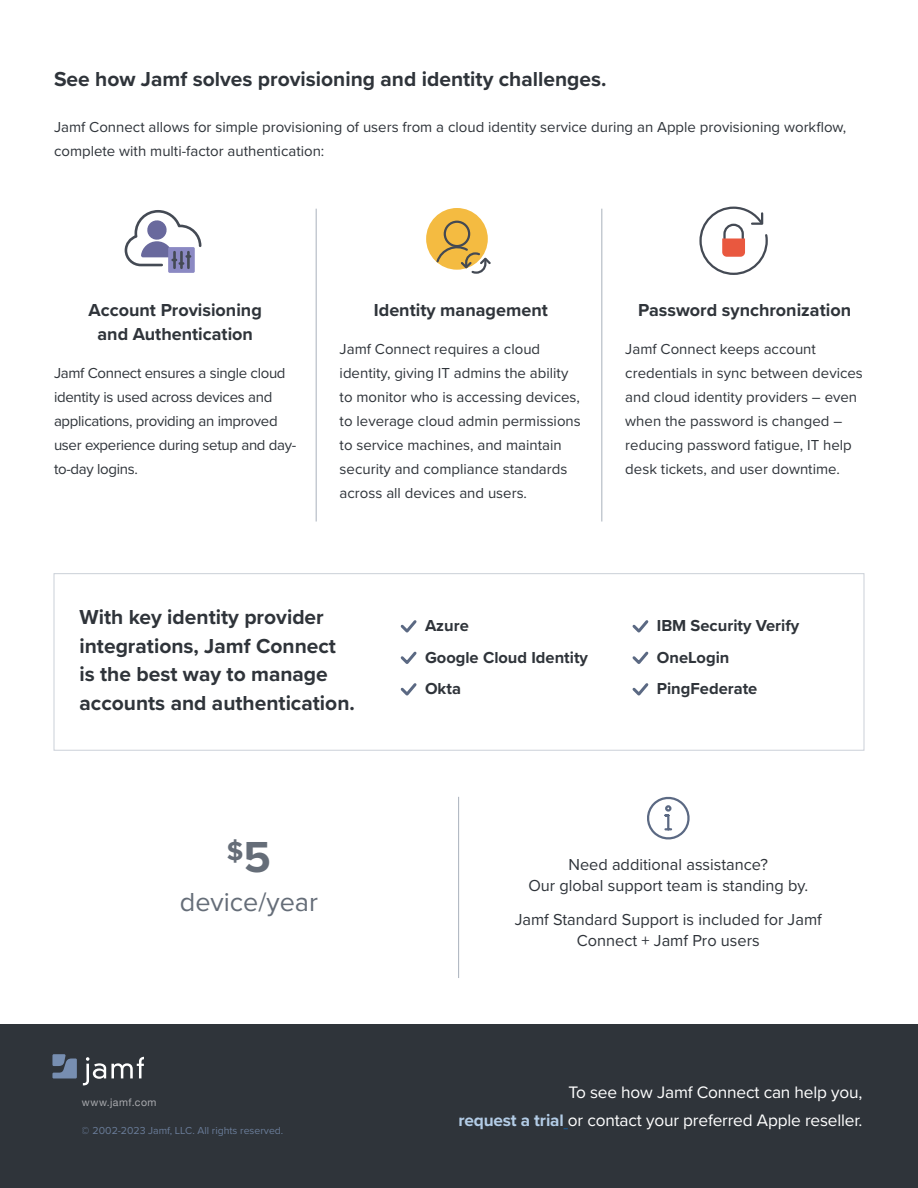
<style>
.page{position:relative;width:918px;height:1188px;background:#fff}
.page>*{position:absolute;margin:0;border:0;box-sizing:border-box;transform-origin:0 0}
.t1{font:27px "Proxima Nova";color:#656d78}
.t2{font:700 27px "Proxima Nova";color:#656d78}
.t3{font:700 21px/28.5px "Proxima Nova";color:#2f343a}
.t4{font:700 18px/24px "Proxima Nova";color:#2f343a;text-align:center}
.t5{font:17.25px "Proxima Nova";letter-spacing:-.01em;color:#fff}
.t6{font:16.5px/21px "Proxima Nova";color:#2f343a;text-align:center}
.t7{font:700 16.5px "Proxima Nova";color:#2f343a}
.t8{font:15px/24px "Proxima Nova";color:#2f343a}
.t9{font:15px/24px "Proxima Nova";letter-spacing:-.02em;color:#2f343a}
.t10{font:10.5px "Proxima Nova";color:#788eb0}
.t11{font:10.5px "Helvetica Neue";letter-spacing:.045em;color:#a8a9ad}
.s1{font-size:45px}
.s2{font-weight:700;color:#b3cce6}
</style>
<div class="page">
<div style="left:54px;top:573px;width:810px;height:178px;border:1px solid #cbd0d8"></div>
<div style="left:0;top:1025px;width:918px;height:163px;background:#2f343a"></div>
<svg style="left:83px;top:1057px;width:61px;height:28px"></svg>
<svg style="left:52px;top:1054px;width:25px;height:24px"></svg>
<hr style="left:316px;top:209px;width:1px;height:313px;background:#a9b1bc">
<hr style="left:601px;top:209px;width:1px;height:313px;background:#a9b1bc">
<svg style="left:400px;top:620px;width:17px;height:13px"></svg>
<svg style="left:400px;top:651px;width:17px;height:13px"></svg>
<svg style="left:400px;top:683px;width:17px;height:13px"></svg>
<svg style="left:632px;top:620px;width:17px;height:13px"></svg>
<svg style="left:632px;top:651px;width:17px;height:13px"></svg>
<svg style="left:632px;top:683px;width:17px;height:13px"></svg>
<hr style="left:458px;top:797px;width:1px;height:181px;background:#a9b1bc">
<svg style="left:647px;top:796px;width:43px;height:44px"></svg>
<div style="left:426px;top:208px;width:62px;height:62px;background:#f4bb41;border-radius:50%"></div>
<div style="left:444px;top:221px;width:26px;height:26px;border:2px solid #434953;border-radius:50%"></div>
<svg style="left:435px;top:244px;width:56px;height:30px"></svg>
<div style="left:168px;top:247px;width:27px;height:26px;background:#8b89c3;border-radius:2px"></div>
<svg style="left:124px;top:210px;width:78px;height:58px"></svg>
<svg style="left:699px;top:207px;width:69px;height:68px"></svg>
<p class="t3" style="left:54px;top:64px;width:554px">See how Jamf solves provisioning and identity challenges.</p>
<p class="t8" style="left:54px;top:114px;width:794px">Jamf Connect allows for simple provisioning of users from a cloud identity service during an Apple provisioning workflow, complete with multi-factor authentication:</p>
<p class="t4" style="left:89px;top:298px;width:175px">Account Provisioning and Authentication</p>
<p class="t9" style="left:54px;top:360px;width:244px">Jamf Connect ensures a single cloud identity is used across devices and applications, providing an improved user experience during setup and day&shy;to-day logins.</p>
<p class="t4" style="left:374px;top:298px;width:176px">Identity management</p>
<p class="t8" style="left:340px;top:336px;width:243px">Jamf Connect requires a cloud identity, giving IT admins the ability to monitor who is accessing devices, to leverage cloud admin permissions to service machines, and maintain security and compliance standards across all devices and users.</p>
<p class="t4" style="left:638px;top:298px;width:214px">Password synchronization</p>
<p class="t8" style="left:625px;top:336px;width:239px">Jamf Connect keeps account credentials in sync between devices and cloud identity providers – even when the password is changed – reducing password fatigue, IT help desk tickets, and user downtime.</p>
<p class="t3" style="left:80px;top:602px;width:277px">With key identity provider integrations, Jamf Connect is the best way to manage accounts and authentication.</p>
<p class="t7" style="left:425px;top:613px;width:45px">Azure</p>
<p class="t7" style="left:425px;top:645px;width:165px">Google Cloud Identity</p>
<p class="t7" style="left:425px;top:676px;width:37px">Okta</p>
<p class="t7" style="left:657px;top:613px;width:144px">IBM Security Verify</p>
<p class="t7" style="left:657px;top:645px;width:74px">OneLogin</p>
<p class="t7" style="left:657px;top:676px;width:102px">PingFederate</p>
<p class="t2" style="left:227px;top:831px;width:45px">$<span class="s1">5</span></p>
<p class="t1" style="left:180px;top:881px;width:140px">device/year</p>
<p class="t11" style="left:82px;top:1095px;width:76px">www.jamf.com</p>
<p class="t10" style="left:82px;top:1123px;width:203px">© 2002-2023 Jamf, LLC. All rights reserved.</p>
<p class="t6" style="left:528px;top:853px;width:281px">Need additional assistance?<br>Our global support team is standing by.</p>
<p class="t6" style="left:515px;top:909px;width:309px">Jamf Standard Support is included for Jamf<br>Connect + Jamf Pro users</p>
<p class="t5" style="left:568px;top:1079px;width:296px">To see how Jamf Connect can help you,</p>
<p class="t5" style="left:458px;top:1107px;width:406px"><span class="s2">request a trial</span> or contact your preferred Apple reseller.</p>
</div>
